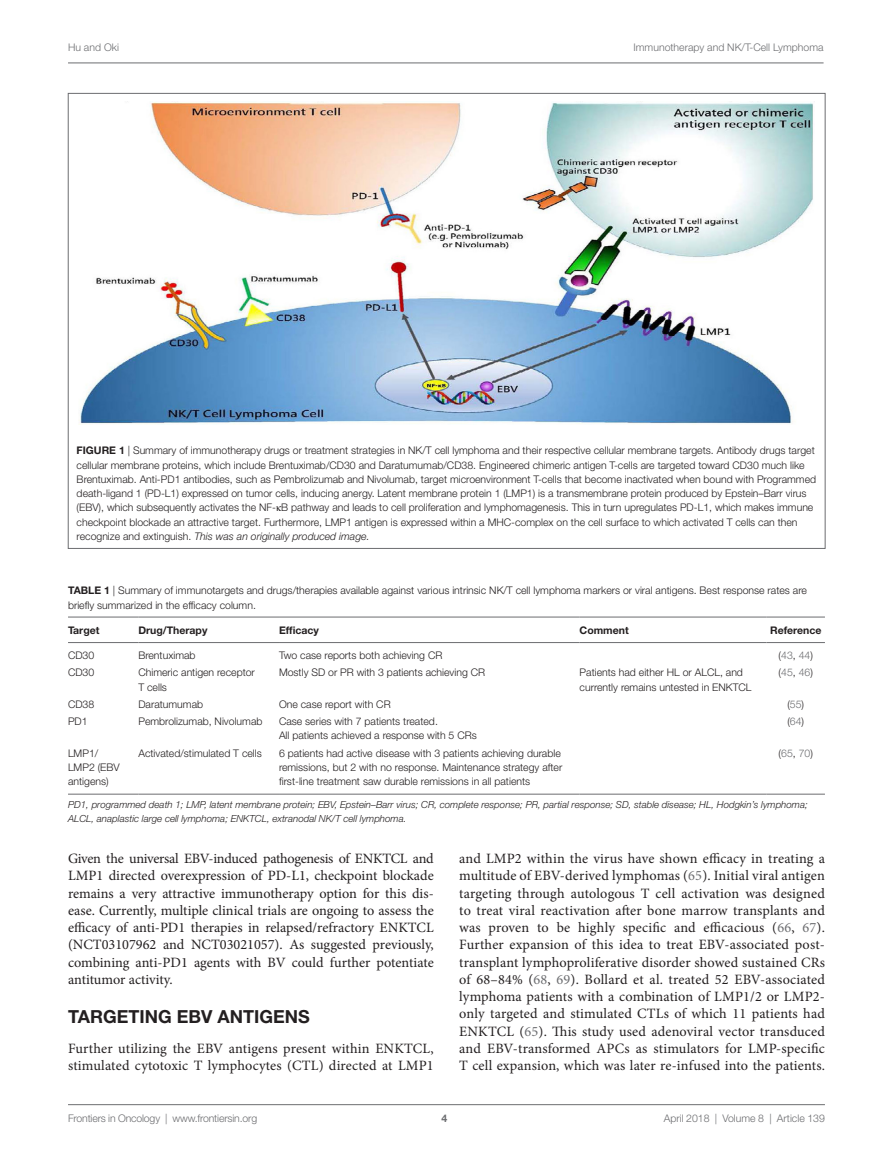
<style>
.page{position:relative;width:893px;height:1170px;background:#fff}
.page>*{position:absolute;margin:0;border:0;box-sizing:border-box;transform-origin:0 0}
.t1{font:700 18px "Helvetica Neue LT Std";color:#231f20}
.t2{font:14.25px/17.2px "Minion Pro";letter-spacing:.01em;color:#231f20;text-align:justify}
.t3{font:300 10.5px/14.2px "Helvetica Neue LT Std";color:#231f20}
.t4{font:300 10.5px "Helvetica Neue LT Std";color:#6c6d70}
.t5{font:700 10.5px "Helvetica Neue LT Std";color:#231f20}
.t6{font:700 10.5px "Helvetica Neue LT Std";color:#6c6d70}
.t7{font:italic 300 9.75px/13.5px "Helvetica Neue LT Std";color:#231f20}
.s1{font-weight:700}
.s2{font-family:"STIX General";font-weight:400}
.s3{font-style:italic}
.s4{color:#231f20}
.s5{color:#6c6d70}
</style>
<div class="page">
<img style="left:79px;top:102px;width:734px;height:322px">
<hr style="left:68px;top:616px;width:70px;height:1px;background:#6c6d70">
<hr style="left:68px;top:642px;width:70px;height:1px;background:#6c6d70">
<hr style="left:138px;top:616px;width:141px;height:1px;background:#6c6d70">
<hr style="left:138px;top:642px;width:141px;height:1px;background:#6c6d70">
<hr style="left:279px;top:616px;width:301px;height:1px;background:#6c6d70">
<hr style="left:279px;top:642px;width:301px;height:1px;background:#6c6d70">
<hr style="left:580px;top:616px;width:187px;height:1px;background:#6c6d70">
<hr style="left:580px;top:642px;width:187px;height:1px;background:#6c6d70">
<hr style="left:767px;top:616px;width:58px;height:1px;background:#6c6d70">
<hr style="left:767px;top:642px;width:58px;height:1px;background:#6c6d70">
<hr style="left:68px;top:793px;width:70px;height:1px;background:#6c6d70">
<hr style="left:138px;top:793px;width:141px;height:1px;background:#6c6d70">
<hr style="left:279px;top:793px;width:301px;height:1px;background:#6c6d70">
<hr style="left:580px;top:793px;width:187px;height:1px;background:#6c6d70">
<hr style="left:767px;top:793px;width:58px;height:1px;background:#6c6d70">
<hr style="left:68px;top:63px;width:756px;height:1px;background:#6c6d70">
<hr style="left:68px;top:1104px;width:757px;height:1px;background:#6c6d70">
<p class="t4" style="left:68px;top:41px;width:52px">Hu and Oki</p>
<p class="t4" style="left:634px;top:41px;width:191px">Immunotherapy and NK/T-Cell Lymphoma</p>
<p class="t3" style="left:77px;top:443px;width:741px;text-indent:33px"><span class="s1">e 1</span> | Summary of immunotherapy drugs or treatment strategies in NK/T cell lymphoma and their respective cellular membrane targets. Antibody drugs target cellular membrane proteins, which include Brentuximab/CD30 and Daratumumab/CD38. Engineered chimeric antigen T-cells are targeted toward CD30 much like Brentuximab. Anti-PD1 antibodies, such as Pembrolizumab and Nivolumab, target microenvironment T-cells that become inactivated when bound with Programmed death-ligand 1 (PD-L1) expressed on tumor cells, inducing anergy. Latent membrane protein 1 (LMP1) is a transmembrane protein produced by Epstein–Barr virus (EBV), which subsequently activates the NF-<span class="s2">κ</span>B pathway and leads to cell proliferation and lymphomagenesis. This in turn upregulates PD-L1, which makes immune checkpoint blockade an attractive target. Furthermore, LMP1 antigen is expressed within a MHC-complex on the cell surface to which activated T cells can then recognize and extinguish. <span class="s3">This was an originally produced image.</span></p>
<p class="t5" style="left:77px;top:444px;width:18px">Figur</p>
<p class="t3" style="left:68px;top:583px;width:740px;text-indent:26px"><span class="s1">e 1</span> | Summary of immunotargets and drugs/therapies available against various intrinsic NK/T cell lymphoma markers or viral antigens. Best response rates are briefly summarized in the efficacy column.</p>
<p class="t5" style="left:68px;top:623px;width:33px">Target</p>
<p class="t5" style="left:138px;top:623px;width:71px">Drug/Therapy</p>
<p class="t5" style="left:279px;top:623px;width:42px">Efficacy</p>
<p class="t5" style="left:580px;top:623px;width:51px">Comment</p>
<p class="t5" style="left:770px;top:623px;width:53px">Reference</p>
<p class="t3" style="left:68px;top:648px;width:28px">CD30</p>
<p class="t3" style="left:138px;top:648px;width:59px">Brentuximab</p>
<p class="t3" style="left:279px;top:648px;width:165px">Two case reports both achieving CR</p>
<p class="t4" style="left:779px;top:649px;width:36px"><span class="s4">(</span>43<span class="s4">,</span> 44<span class="s4">)</span></p>
<p class="t3" style="left:68px;top:665px;width:28px">CD30</p>
<p class="t3" style="left:138px;top:665px;width:118px">Chimeric antigen receptor<br>T cells</p>
<p class="t3" style="left:279px;top:665px;width:208px">Mostly SD or PR with 3 patients achieving CR</p>
<p class="t3" style="left:580px;top:665px;width:173px">Patients had either HL or ALCL, and currently remains untested in ENKTCL</p>
<p class="t4" style="left:779px;top:666px;width:36px"><span class="s4">(</span>45<span class="s4">,</span> 46<span class="s4">)</span></p>
<p class="t3" style="left:68px;top:696px;width:28px">CD38</p>
<p class="t3" style="left:138px;top:696px;width:66px">Daratumumab</p>
<p class="t3" style="left:279px;top:696px;width:113px">One case report with CR</p>
<p class="t3" style="left:787px;top:696px;width:18px">(<span class="s5">55</span>)</p>
<p class="t3" style="left:68px;top:714px;width:21px">PD1</p>
<p class="t3" style="left:138px;top:714px;width:126px">Pembrolizumab, Nivolumab</p>
<p class="t3" style="left:279px;top:714px;width:199px">Case series with 7 patients treated.<br>All patients achieved a response with 5 CRs</p>
<p class="t3" style="left:787px;top:714px;width:18px">(<span class="s5">64</span>)</p>
<p class="t3" style="left:68px;top:745px;width:53px">LMP1/<br>LMP2 (EBV antigens)</p>
<p class="t3" style="left:138px;top:745px;width:125px">Activated/stimulated T cells</p>
<p class="t3" style="left:279px;top:745px;width:285px">6 patients had active disease with 3 patients achieving durable remissions, but 2 with no response. Maintenance strategy after first-line treatment saw durable remissions in all patients</p>
<p class="t4" style="left:779px;top:746px;width:36px"><span class="s4">(</span>65<span class="s4">,</span> 70<span class="s4">)</span></p>
<p class="t7" style="left:68px;top:797px;width:741px">PD1, programmed death 1; LMP, latent membrane protein; EBV, Epstein–Barr virus; CR, complete response; PR, partial response; SD, stable disease; HL, Hodgkin’s lymphoma;<br>ALCL, anaplastic large cell lymphoma; ENKTCL, extranodal NK/T cell lymphoma.</p>
<p class="t5" style="left:68px;top:584px;width:14px">Tabl</p>
<p class="t2" style="left:68px;top:849px;width:367px">Given the universal EBV-induced pathogenesis of ENKTCL and LMP1 directed overexpression of PD-L1, checkpoint blockade remains a very attractive immunotherapy option for this dis&shy;ease. Currently, multiple clinical trials are ongoing to assess the efficacy of anti-PD1 therapies in relapsed/refractory ENKTCL (NCT03107962 and NCT03021057). As suggested previously, combining anti-PD1 agents with BV could further potentiate antitumor activity.</p>
<h1 class="t1" style="left:68px;top:1005px;width:243px">TARGETING EBV ANTIGENS</h1>
<h2 class="t2" style="left:68px;top:1039px;width:367px">Further utilizing the EBV antigens present within ENKTCL, stimulated cytotoxic T lymphocytes (CTL) directed at LMP1</h2>
<p class="t2" style="left:459px;top:849px;width:367px">and LMP2 within the virus have shown efficacy in treating a multitude of EBV-derived lymphomas (<span class="s5">65</span>). Initial viral antigen targeting through autologous T cell activation was designed to treat viral reactivation after bone marrow transplants and was proven to be highly specific and efficacious (<span class="s5">66</span>, <span class="s5">67</span>).<br>Further expansion of this idea to treat EBV-associated post&shy;transplant lymphoproliferative disorder showed sustained CRs of 68–84% (<span class="s5">68</span>, <span class="s5">69</span>). Bollard et al. treated 52 EBV-associated lymphoma patients with a combination of LMP1/2 or LMP2- only targeted and stimulated CTLs of which 11 patients had ENKTCL (<span class="s5">65</span>). This study used adenoviral vector transduced and EBV-transformed APCs as stimulators for LMP-specific T cell expansion, which was later re-infused into the patients.</p>
<p class="t4" style="left:68px;top:1111px;width:191px">Frontiers in Oncology | www.frontiersin.org</p>
<p class="t4" style="left:664px;top:1111px;width:163px">April 2018 | Volume 8 | Article 139</p>
<p class="t6" style="left:441px;top:1111px;width:7px">4</p>
</div>
